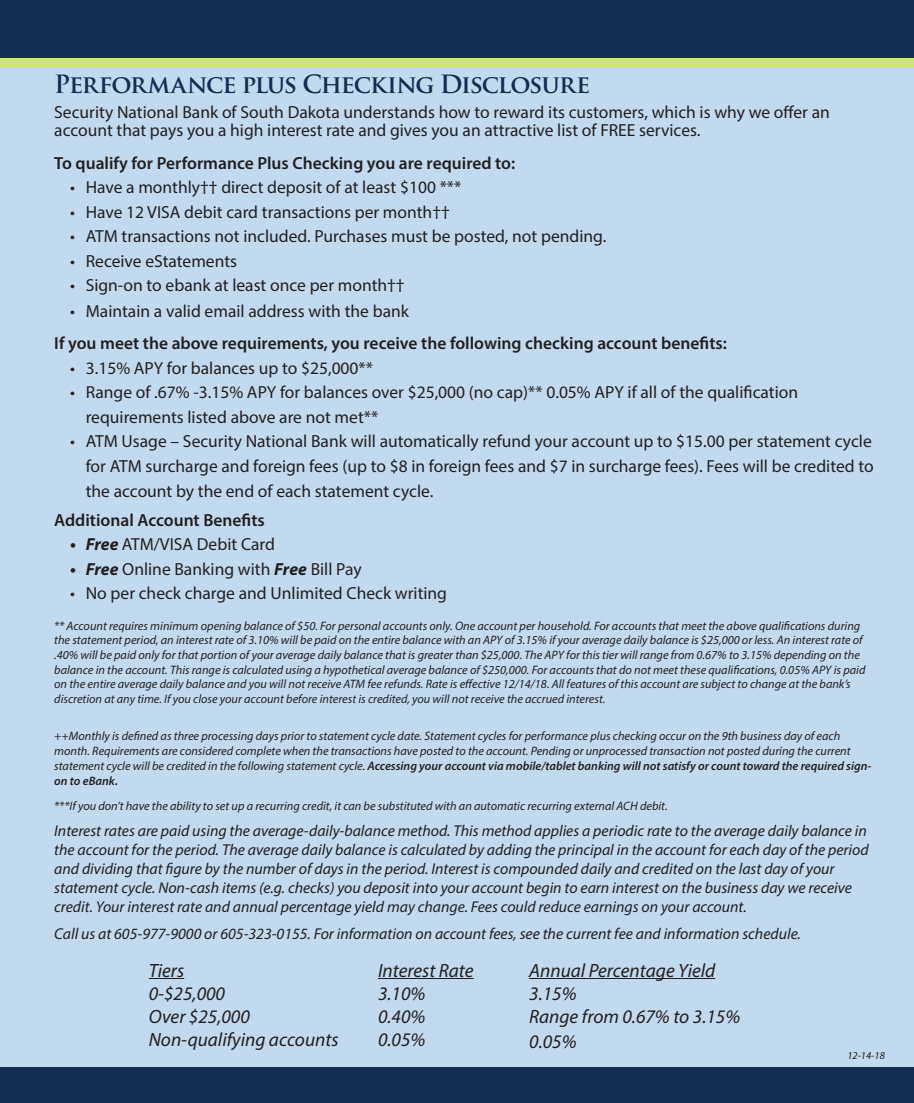
<style>
.page{position:relative;width:914px;height:1103px;background:#fff}
.page>*{position:absolute;margin:0;border:0;box-sizing:border-box;transform-origin:0 0}
.t1{font:700 24.5px "Trajan Pro";letter-spacing:-.045em;color:#152c53}
.t2{font:italic 19.25px "Myriad Pro";color:#231f20}
.t3{font:17.5px/24.8px "Myriad Pro";color:#231f20}
.t4{font:600 17.5px "Myriad Pro";color:#231f20}
.t5{font:italic 15.75px/18.9px "Myriad Pro";color:#231f20}
.t6{font:italic 12.25px/14.7px "Myriad Pro";color:#231f20}
.t7{font:italic 10.5px "Myriad Pro";color:#231f20}
.s1{font-weight:700;font-style:italic}
.s2{font-weight:600}
</style>
<div class="page">
<div style="left:0;top:0;width:914px;height:1102px;background:#c3daee"></div>
<div style="left:0;top:1067px;width:914px;height:35px;background:#152c53"></div>
<div style="left:0;top:0;width:914px;height:65px;background:#152c53"></div>
<div style="left:0;top:58px;width:914px;height:9px;background:#cee66e"></div>
<hr style="left:529px;top:978px;width:186px;height:1px;background:#231f20">
<hr style="left:378px;top:978px;width:95px;height:1px;background:#231f20">
<hr style="left:149px;top:978px;width:35px;height:1px;background:#231f20">
<p class="t1" style="left:54px;top:69px;width:537px">Performance plus Checking Disclosure</p>
<p class="t3" style="left:54px;top:103px;width:777px;line-height:17.5px">Security National Bank of South Dakota understands how to reward its customers, which is why we offer an account that pays you a high interest rate and gives you an attractive list of FREE services.</p>
<p class="t4" style="left:54px;top:152px;width:462px">To qualify for Performance Plus Checking you are required to:</p>
<p class="t3" style="left:70px;top:175px;width:393px">• Have a monthly†† direct deposit of at least $100 ***</p>
<p class="t3" style="left:70px;top:199px;width:381px">• Have 12 VISA debit card transactions per month††</p>
<p class="t3" style="left:70px;top:224px;width:538px">• ATM transactions not included. Purchases must be posted, not pending.</p>
<p class="t3" style="left:70px;top:248px;width:169px">• Receive eStatements</p>
<p class="t3" style="left:70px;top:273px;width:336px">• Sign-on to ebank at least once per month††</p>
<p class="t3" style="left:70px;top:298px;width:340px">• Maintain a valid email address with the bank</p>
<p class="t4" style="left:54px;top:332px;width:674px">If you meet the above requirements, you receive the following checking account benefits:</p>
<p class="t3" style="left:70px;top:355px;width:304px">• 3.15% APY for balances up to $25,000**</p>
<p class="t3" style="left:86px;top:379px;width:713px;text-indent:-16px">• Range of .67% -3.15% APY for balances over $25,000 (no cap)** 0.05% APY if all of the qualification requirements listed above are not met**</p>
<p class="t3" style="left:86px;top:428px;width:789px;text-align:justify;text-indent:-16px">• ATM Usage – Security National Bank will automatically refund your account up to $15.00 per statement cycle for ATM surcharge and foreign fees (up to $8 in foreign fees and $7 in surcharge fees). Fees will be credited to the account by the end of each statement cycle.</p>
<p class="t4" style="left:54px;top:508px;width:212px">Additional Account Benefits</p>
<p class="t3" style="left:70px;top:531px;width:206px"><span class="s1">• Free</span> ATM/VISA Debit Card</p>
<p class="t3" style="left:70px;top:556px;width:293px"><span class="s1">• Free</span> Online Banking with <span class="s1">Free</span> Bill Pay</p>
<p class="t3" style="left:70px;top:580px;width:378px">• No per check charge and Unlimited Check writing</p>
<p class="t6" style="left:54px;top:618px;width:812px">** Account requires minimum opening balance of $50. For personal accounts only. One account per household. For accounts that meet the above qualifications during the statement period, an interest rate of 3.10% will be paid on the entire balance with an APY of 3.15% if your average daily balance is $25,000 or less. An interest rate of .40% will be paid only for that portion of your average daily balance that is greater than $25,000. The APY for this tier will range from 0.67% to 3.15% depending on the balance in the account. This range is calculated using a hypothetical average balance of $250,000. For accounts that do not meet these qualifications, 0.05% APY is paid on the entire average daily balance and you will not receive ATM fee refunds. Rate is effective 12/14/18. All features of this account are subject to change at the bank’s discretion at any time. If you close your account before interest is credited, you will not receive the accrued interest.</p>
<p class="t6" style="left:54px;top:729px;width:818px">++Monthly is defined as three processing days prior to statement cycle date. Statement cycles for performance plus checking occur on the 9th business day of each month. Requirements are considered complete when the transactions have posted to the account. Pending or unprocessed transaction not posted during the current statement cycle will be credited in the following statement cycle. <span class="s2">Accessing your account via mobile/tablet banking will not satisfy or count toward the required sign&shy;on to eBank.</span></p>
<p class="t6" style="left:54px;top:798px;width:615px">***If you don’t have the ability to set up a recurring credit, it can be substituted with an automatic recurring external ACH debit.</p>
<p class="t5" style="left:54px;top:821px;width:816px">Interest rates are paid using the average-daily-balance method. This method applies a periodic rate to the average daily balance in the account for the period. The average daily balance is calculated by adding the principal in the account for each day of the period and dividing that figure by the number of days in the period. Interest is compounded daily and credited on the last day of your statement cycle. Non-cash items (e.g. checks) you deposit into your account begin to earn interest on the business day we receive credit. Your interest rate and annual percentage yield may change. Fees could reduce earnings on your account.</p>
<p class="t5" style="left:54px;top:923px;width:748px">Call us at 605-977-9000 or 605-323-0155. For information on account fees, see the current fee and information schedule.</p>
<p class="t2" style="left:149px;top:958px;width:37px">Tiers</p>
<p class="t2" style="left:149px;top:981px;width:78px">0-$25,000</p>
<p class="t2" style="left:149px;top:1004px;width:103px">Over $25,000</p>
<p class="t2" style="left:149px;top:1027px;width:191px">Non-qualifying accounts</p>
<p class="t2" style="left:378px;top:958px;width:97px">Interest Rate</p>
<p class="t2" style="left:378px;top:981px;width:49px">3.10%</p>
<p class="t2" style="left:378px;top:1004px;width:49px">0.40%</p>
<p class="t2" style="left:378px;top:1027px;width:49px">0.05%</p>
<p class="t2" style="left:529px;top:958px;width:188px">Annual Percentage Yield</p>
<p class="t2" style="left:529px;top:981px;width:49px">3.15%</p>
<p class="t2" style="left:529px;top:1004px;width:212px">Range from 0.67% to 3.15%</p>
<p class="t2" style="left:529px;top:1029px;width:49px">0.05%</p>
<p class="t7" style="left:847px;top:1049px;width:39px">12-14-18</p>
</div>
